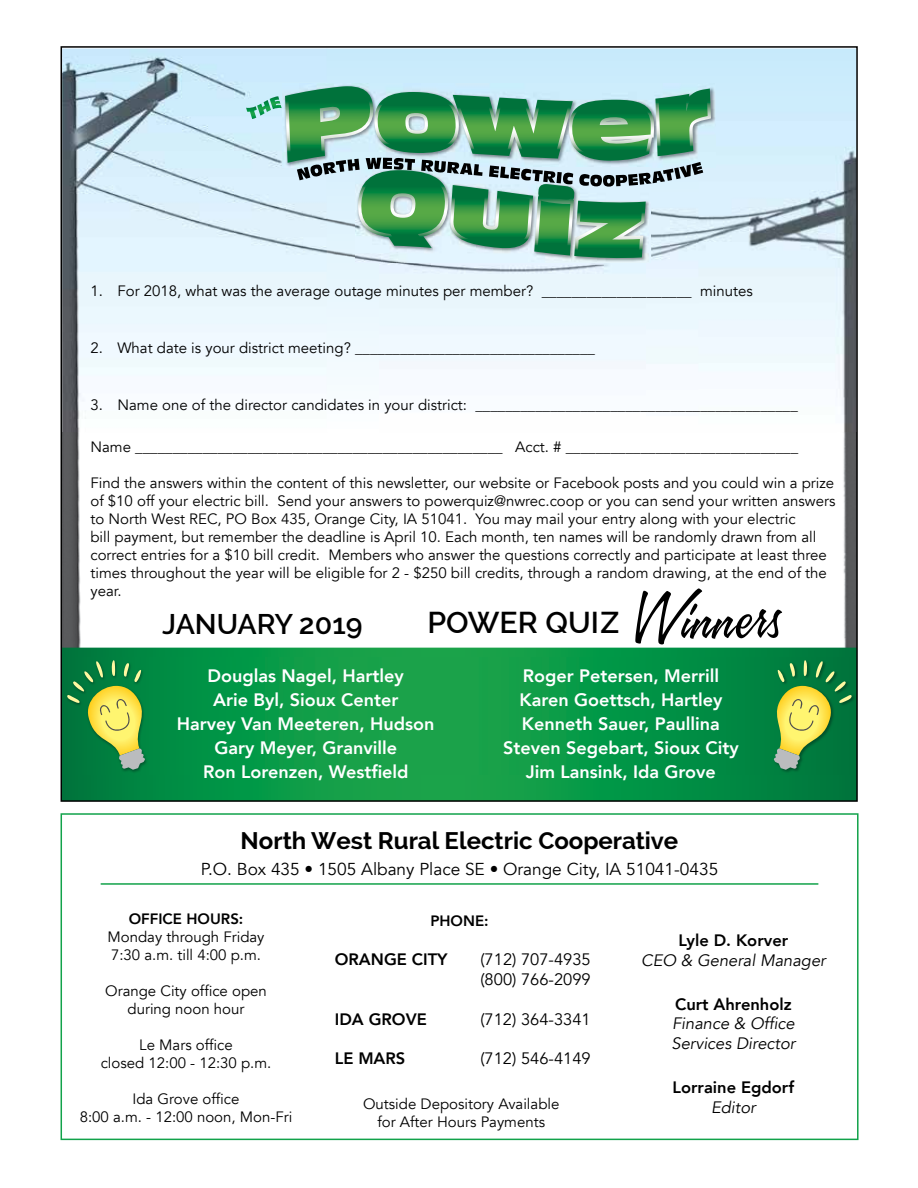
<style>
.page{position:relative;width:918px;height:1188px;background:#fff}
.page>*{position:absolute;margin:0;border:0;box-sizing:border-box;transform-origin:0 0}
.t1{font:600 30.15px "Raleway";color:#000}
.t2{font:600 28.5px "Raleway";color:#000}
.t3{font:700 24px "Raleway";color:#000}
.t4{font:800 18px/24px "Avenir";color:#fff;text-align:center}
.t5{font:17.25px "Avenir";color:#000}
.t6{font:800 16.5px "Avenir";color:#000}
.t7{font:italic 16.5px/19.8px "Avenir";color:#000}
.t8{font:16.5px/19.8px "Avenir";color:#000}
.t9{font:15px/18px "Avenir";color:#000;text-align:center}
.t10{font:800 15px "Avenir";color:#000}
</style>
<div class="page">
<div style="left:61px;top:813px;width:798px;height:327px;background:#fff;border:2px solid #11a24a"></div>
<hr style="left:101px;top:883px;width:717px;height:2px;background:#11a24a">
<img style="left:64px;top:432px;width:791px;height:216px">
<img style="left:64px;top:49px;width:263px;height:383px">
<img style="left:698px;top:96px;width:157px;height:336px">
<img style="left:380px;top:263px;width:265px;height:150px">
<svg style="left:64px;top:648px;width:791px;height:151px"></svg>
<img style="left:283px;top:84px;width:433px;height:83px">
<img style="left:356px;top:259px;width:294px;height:4px">
<svg style="left:246px;top:86px;width:465px;height:173px"></svg>
<img style="left:65px;top:658px;width:790px;height:116px">
<svg style="left:67px;top:660px;width:80px;height:110px"></svg>
<svg style="left:771px;top:660px;width:81px;height:110px"></svg>
<svg style="left:635px;top:588px;width:148px;height:57px"></svg>
<p class="t9" style="left:90px;top:282px;width:664px">1. For 2018, what was the average outage minutes per member? ____________________ minutes</p>
<p class="t9" style="left:90px;top:339px;width:506px">2. What date is your district meeting? ________________________________</p>
<p class="t9" style="left:90px;top:396px;width:709px">3. Name one of the director candidates in your district: ___________________________________________</p>
<p class="t9" style="left:90px;top:438px;width:709px">Name _________________________________________________ Acct. # _______________________________</p>
<p class="t9" style="left:90px;top:474px;width:747px;text-align:left">Find the answers within the content of this newsletter, our website or Facebook posts and you could win a prize of $10 off your electric bill. Send your answers to powerquiz@nwrec.coop or you can send your written answers to North West REC, PO Box 435, Orange City, IA 51041. You may mail your entry along with your electric<br>bill payment, but remember the deadline is April 10. Each month, ten names will be randomly drawn from all correct entries for a $10 bill credit. Members who answer the questions correctly and participate at least three times throughout the year will be eligible for 2 - $250 bill credits, through a random drawing, at the end of the year.</p>
<h2 class="t2" style="left:162px;top:607px;width:202px">JANUARY 2019</h2>
<h1 class="t1" style="left:427px;top:605px;width:194px">POWER QUIZ</h1>
<p class="t4" style="left:177px;top:664px;width:259px">Douglas Nagel, Hartley<br>Arie Byl, Sioux Center<br>Harvey Van Meeteren, Hudson<br>Gary Meyer, Granville<br>Ron Lorenzen, Westfield</p>
<p class="t4" style="left:503px;top:664px;width:237px">Roger Petersen, Merrill<br>Karen Goettsch, Hartley<br>Kenneth Sauer, Paullina<br>Steven Segebart, Sioux City<br>Jim Lansink, Ida Grove</p>
<h3 class="t3" style="left:241px;top:827px;width:439px">North West Rural Electric Cooperative</h3>
<p class="t5" style="left:201px;top:859px;width:519px">P.O. Box 435 • 1505 Albany Place SE • Orange City, IA 51041-0435</p>
<p class="t10" style="left:129px;top:907px;width:116px">OFFICE HOURS:</p>
<p class="t9" style="left:108px;top:928px;width:158px;text-align:left">Monday through Friday<br>7:30 a.m. till 4:00 p.m.</p>
<p class="t9" style="left:105px;top:982px;width:163px">Orange City office open during noon hour</p>
<p class="t9" style="left:101px;top:1036px;width:172px">Le Mars office<br>closed 12:00 - 12:30 p.m.</p>
<p class="t9" style="left:80px;top:1090px;width:214px">Ida Grove office<br>8:00 a.m. - 12:00 noon, Mon-Fri</p>
<p class="t10" style="left:430px;top:909px;width:60px">PHONE:</p>
<p class="t6" style="left:335px;top:947px;width:114px">ORANGE CITY</p>
<p class="t8" style="left:480px;top:950px;width:112px">(712) 707-4935 (800) 766-2099</p>
<p class="t6" style="left:335px;top:1006px;width:93px">IDA GROVE</p>
<p class="t8" style="left:480px;top:1009px;width:112px">(712) 364-3341</p>
<p class="t6" style="left:335px;top:1046px;width:72px">LE MARS</p>
<p class="t8" style="left:480px;top:1049px;width:112px">(712) 546-4149</p>
<p class="t9" style="left:363px;top:1095px;width:198px">Outside Depository Available for After Hours Payments</p>
<p class="t6" style="left:679px;top:927px;width:111px">Lyle D. Korver</p>
<p class="t7" style="left:641px;top:951px;width:186px">CEO &amp; General Manager</p>
<p class="t6" style="left:675px;top:991px;width:118px">Curt Ahrenholz</p>
<p class="t7" style="left:672px;top:1014px;width:125px">Finance &amp; Office<br>Services Director</p>
<p class="t6" style="left:673px;top:1074px;width:123px">Lorraine Egdorf</p>
<p class="t7" style="left:711px;top:1098px;width:46px">Editor</p>
</div>
